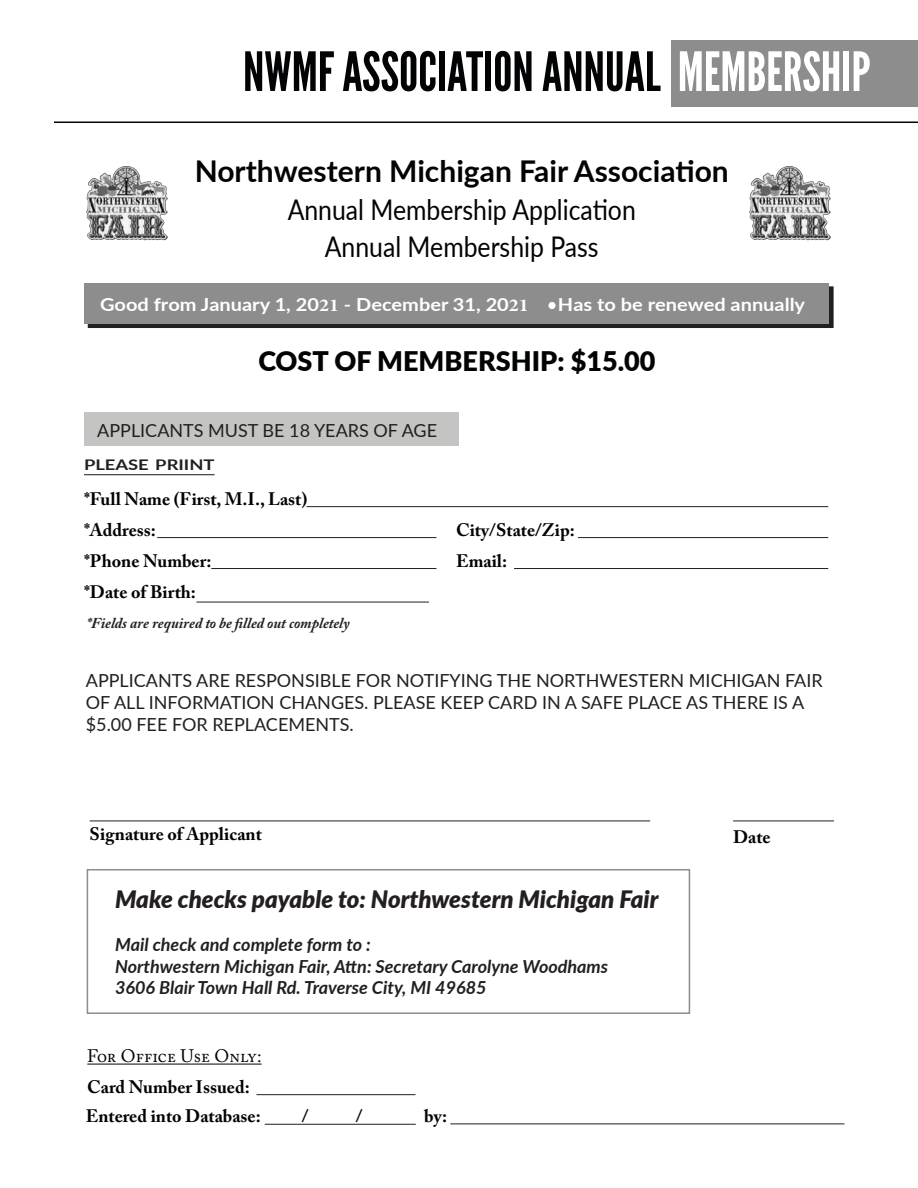
<style>
.page{position:relative;width:918px;height:1188px;background:#fff}
.page>*{position:absolute;margin:0;border:0;box-sizing:border-box;transform-origin:0 0}
.t1{font:54px "League Gothic";color:#020304}
.t2{font:700 30px "Lato";color:#020304}
.t3{font:28.5px "Lato";color:#020304;scale:.87 1}
.t4{font:900 27px "Lato";color:#020304}
.t5{font:italic 900 24px "Lato";color:#231f20}
.t6{font:18px/21.6px "Lato";color:#231f20}
.t7{font:700 18px "Adobe Caslon Pro";color:#020304}
.t8{font:italic 700 18px "Lato";color:#231f20}
.t9{font:700 18px "Lato";color:#fff;scale:1.11 1}
.t10{font:18px "Adobe Caslon Pro";color:#020304}
.t11{font:italic 700 15px "Adobe Caslon Pro";color:#231f20}
.t12{font:700 14.7px "Lato";color:#231f20;scale:1.25 1}
.s1{color:#fff}
.s2{font-family:"Minion Pro"}
</style>
<div class="page">
<hr style="left:307px;top:506px;width:521px;height:1px;background:#231f20">
<hr style="left:157px;top:537px;width:279px;height:1px;background:#231f20">
<hr style="left:578px;top:537px;width:250px;height:1px;background:#231f20">
<hr style="left:211px;top:568px;width:225px;height:1px;background:#231f20">
<hr style="left:514px;top:568px;width:314px;height:1px;background:#231f20">
<hr style="left:196px;top:602px;width:233px;height:1px;background:#231f20">
<img style="left:87px;top:166px;width:81px;height:74px">
<img style="left:750px;top:166px;width:81px;height:74px">
<hr style="left:84px;top:474px;width:131px;height:1px;background:#231f20">
<div style="left:89px;top:287px;width:744px;height:40px;background:#231f20"></div>
<div style="left:88px;top:286px;width:746px;height:42px;border:2px solid #231f20"></div>
<div style="left:84px;top:413px;width:375px;height:33px;background:#c4c4c3"></div>
<div style="left:85px;top:283px;width:744px;height:41px;background:#8d8d8d"></div>
<div style="left:548px;top:302px;width:8px;height:7px;background:#fff;border-radius:50%"></div>
<div style="left:87px;top:869px;width:603px;height:145px;border:2px solid #8d8d8d"></div>
<hr style="left:54px;top:122px;width:864px;height:1px;background:#020304">
<div style="left:672px;top:41px;width:246px;height:66px;background:#8d8d8d"></div>
<hr style="left:90px;top:821px;width:560px;height:1px;background:#231f20">
<hr style="left:450px;top:1124px;width:394px;height:1px;background:#231f20">
<hr style="left:733px;top:821px;width:101px;height:1px;background:#231f20">
<hr style="left:87px;top:1064px;width:175px;height:1px;background:#020304">
<hr style="left:256px;top:1094px;width:160px;height:1px;background:#231f20">
<hr style="left:265px;top:1124px;width:151px;height:1px;background:#231f20">
<p class="t1" style="left:243px;top:40px;width:629px">NWMF ASSOCIATION ANNUAL <span class="s1">MEMBERSHIP</span></p>
<p class="t2" style="left:195px;top:149px;width:536px">Northwestern Michigan Fair Association</p>
<p class="t3" style="left:288px;top:189px;width:402px">Annual Membership Application</p>
<p class="t3" style="left:325px;top:226px;width:316px">Annual Membership Pass</p>
<p class="t9" style="left:100px;top:291px;width:388px">Good from January 1, 20<span class="s2">21</span> - December 31, 20<span class="s2">21</span></p>
<p class="t9" style="left:558px;top:291px;width:224px">Has to be renewed annually</p>
<p class="t4" style="left:258px;top:341px;width:399px">COST OF MEMBERSHIP: $15.00</p>
<p class="t6" style="left:97px;top:419px;width:341px">APPLICANTS MUST BE 18 YEARS OF AGE</p>
<p class="t12" style="left:84px;top:454px;width:106px">PLEASE PRIINT</p>
<p class="t7" style="left:84px;top:488px;width:225px">*Full Name (First, M.I., Last)</p>
<p class="t7" style="left:84px;top:519px;width:73px">*Address:</p>
<p class="t7" style="left:84px;top:550px;width:129px">*Phone Number:</p>
<p class="t7" style="left:84px;top:581px;width:113px">*Date of Birth:</p>
<p class="t11" style="left:87px;top:614px;width:265px">*Fields are required to be filled out completely</p>
<p class="t7" style="left:456px;top:519px;width:120px">City/State/Zip:</p>
<p class="t7" style="left:456px;top:550px;width:53px">Email:</p>
<p class="t6" style="left:86px;top:669px;width:738px">APPLICANTS ARE RESPONSIBLE FOR NOTIFYING THE NORTHWESTERN MICHIGAN FAIR<br>OF ALL INFORMATION CHANGES. PLEASE KEEP CARD IN A SAFE PLACE AS THERE IS A $5.00 FEE FOR REPLACEMENTS.</p>
<p class="t7" style="left:90px;top:824px;width:174px">Signature of Applicant</p>
<p class="t7" style="left:733px;top:827px;width:39px">Date</p>
<p class="t5" style="left:115px;top:881px;width:545px">Make checks payable to: Northwestern Michigan Fair</p>
<p class="t8" style="left:115px;top:931px;width:257px">Mail check and complete form to :</p>
<p class="t8" style="left:115px;top:953px;width:495px">Northwestern Michigan Fair, Attn: Secretary Carolyne Woodhams</p>
<p class="t8" style="left:115px;top:975px;width:373px">3606 Blair Town Hall Rd. Traverse City, MI 49685</p>
<p class="t10" style="left:87px;top:1046px;width:176px">For Office Use Only:</p>
<p class="t7" style="left:87px;top:1076px;width:164px">Card Number Issued:</p>
<p class="t7" style="left:86px;top:1105px;width:176px">Entered into Database:</p>
<p class="t7" style="left:302px;top:1105px;width:8px">/</p>
<p class="t7" style="left:356px;top:1105px;width:8px">/</p>
<p class="t7" style="left:424px;top:1105px;width:25px">by:</p>
</div>
